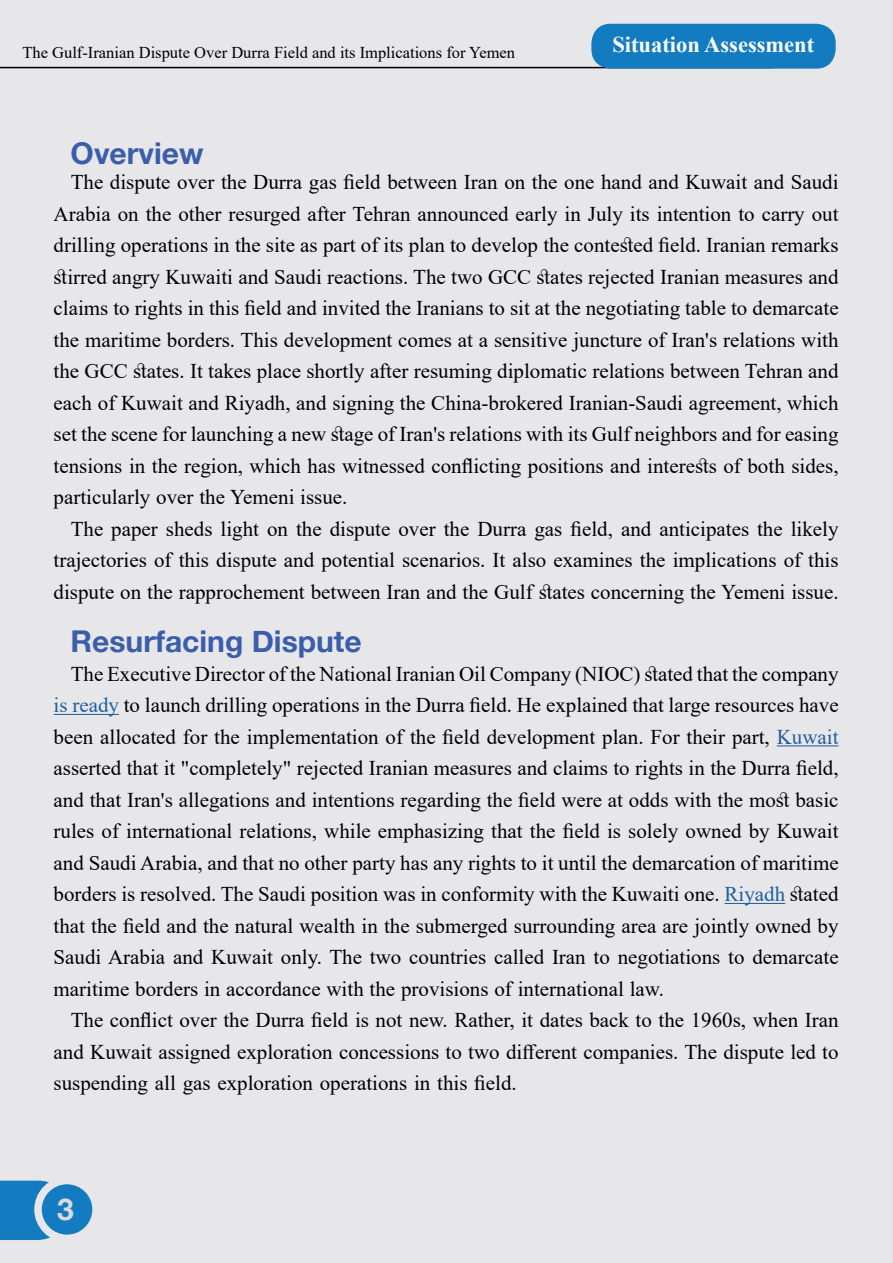
<style>
.page{position:relative;width:893px;height:1263px;background:#e7e7ea}
.page>*{position:absolute;margin:0;border:0;box-sizing:border-box;transform-origin:0 0}
.t1{font:700 30px "Helvetica Neue LT";color:#3b5eab}
.t2{font:700 30px "Helvetica Neue LT";color:#dad9df}
.t3{font:700 22.5px "Times New Roman";color:#fff}
.t4{font:21px/31.5px "Times New Roman";color:#000;text-align:justify}
.t5{font:16.5px "Times New Roman";color:#000}
.s1{color:#215e9e}
</style>
<div class="page">
<div style="left:0;top:1181px;width:54px;height:59px;background:#137cc1"></div>
<div style="left:38px;top:1180px;width:58px;height:58px;background:#137cc1;border-radius:50%"></div>
<div style="left:34px;top:1177px;width:66px;height:65px;border:8px solid #e7e7eb;border-radius:50%"></div>
<hr style="left:54px;top:714px;width:65px;height:1px;background:#215e9e">
<hr style="left:777px;top:745px;width:62px;height:1px;background:#215e9e">
<hr style="left:725px;top:903px;width:60px;height:1px;background:#215e9e">
<hr style="left:0;top:67px;width:773px;height:1px;background:#000">
<div style="left:591px;top:24px;width:245px;height:45px;background:#137cc1;border-radius:20px"></div>
<p class="t5" style="left:22px;top:41px;width:494px">The Gulf-Iranian Dispute Over Durra Field and its Implications for Yemen</p>
<p class="t3" style="left:612px;top:28px;width:203px">Situation Assessment</p>
<h1 class="t1" style="left:71px;top:136px;width:134px">Overview</h1>
<p class="t4" style="left:54px;top:166px;width:786px;text-indent:17px">The dispute over the Durra gas field between Iran on the one hand and Kuwait and Saudi Arabia on the other resurged after Tehran announced early in July its intention to carry out drilling operations in the site as part of its plan to develop the contested field. Iranian remarks stirred angry Kuwaiti and Saudi reactions. The two GCC states rejected Iranian measures and claims to rights in this field and invited the Iranians to sit at the negotiating table to demarcate the maritime borders. This development comes at a sensitive juncture of Iran s' relations with the GCC states It. takes place shortly after resuming diplomatic relations between Tehran and each of Kuwait and Riyadh, and signing the China-brokered Iranian-Saudi agreement, which set the scene for launching a new stage of Iran s' relations with its Gulf neighbors and for easing tensions in the region, which has witnessed conflicting positions and interests of both sides, particularly over the Yemeni issue.</p>
<p class="t4" style="left:54px;top:512px;width:786px;text-indent:17px">The paper sheds light on the dispute over the Durra gas field, and anticipates the likely trajectories of this dispute and potential scenarios. It also examines the implications of this dispute on the rapprochement between Iran and the Gulf states concerning the Yemeni issue.</p>
<h1 class="t1" style="left:71px;top:624px;width:293px">Resurfacing Dispute</h1>
<p class="t4" style="left:54px;top:657px;width:786px;text-indent:17px">The Executive Director of the National Iranian Oil Company (NIOC) stated that the company <span class="s1">is ready</span> to launch drilling operations in the Durra field. He explained that large resources have been allocated for the implementation of the field development plan. For their part, <span class="s1">Kuwait </span>asserted that it "completely" rejected Iranian measures and claims to rights in the Durra field, and that Iran s' allegations and intentions regarding the field were at odds with the most basic rules of international relations, while emphasizing that the field is solely owned by Kuwait and Saudi Arabia, and that no other party has any rights to it until the demarcation of maritime borders is resolved. The Saudi position was in conformity with the Kuwaiti one. <span class="s1">Riyadh</span> stated that the field and the natural wealth in the submerged surrounding area are jointly owned by Saudi Arabia and Kuwait only. The two countries called Iran to negotiations to demarcate maritime borders in accordance with the provisions of international law.</p>
<p class="t4" style="left:54px;top:1004px;width:786px;text-indent:17px">The conflict over the Durra field is not new. Rather it, dates back to the 1960 ,s when Iran and Kuwait assigned exploration concessions to two different companies. The dispute led to suspending all gas exploration operations in this field.</p>
<h1 class="t2" style="left:57px;top:1191px;width:18px">3</h1>
</div>
